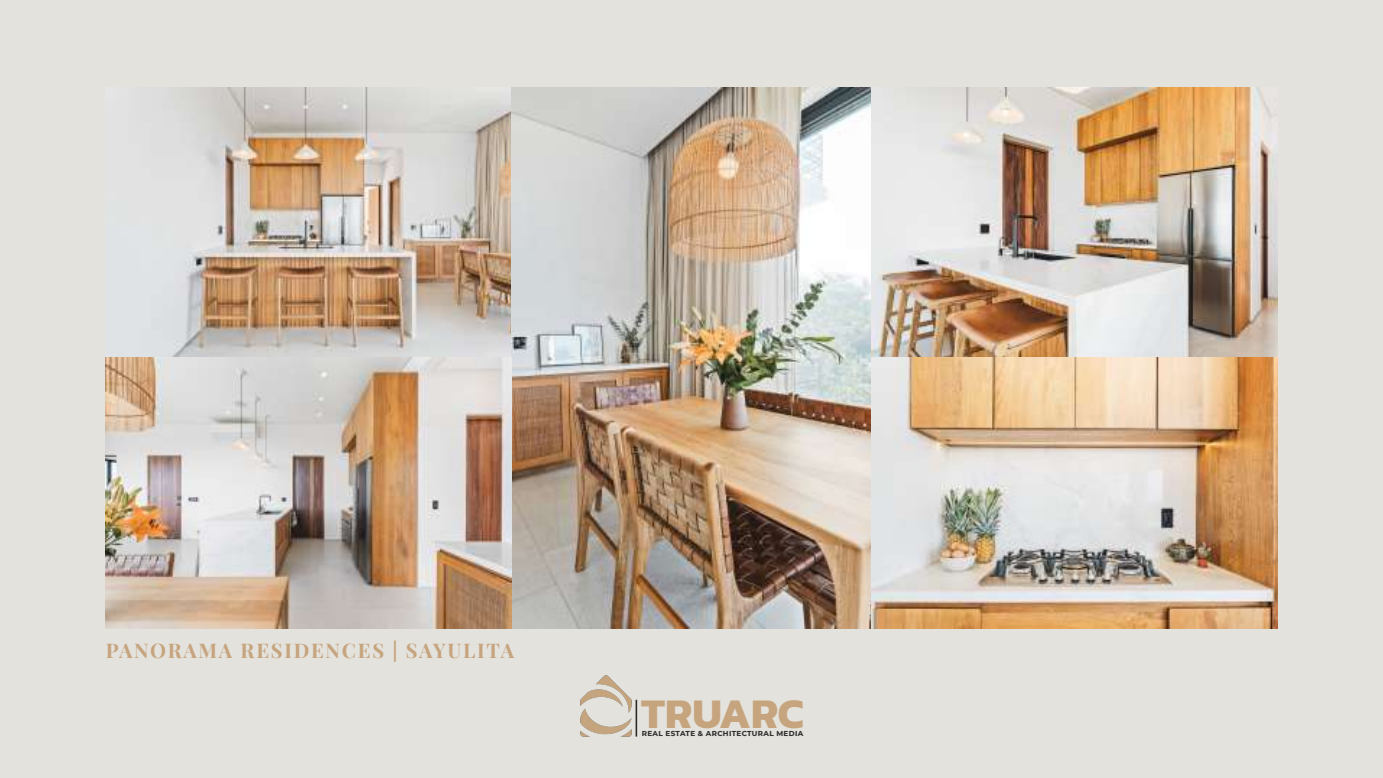
<style>
.page{position:relative;width:1383px;height:778px;background:#fff}
.page>*{position:absolute;margin:0;border:0;box-sizing:border-box;transform-origin:0 0}
.t1{font:700 42.9px "Kanit";color:#c6a47e}
.t2{font:700 20.1px "Playfair Display";letter-spacing:.09em;color:#c6a47e}
.t3{font:700 7.2px "Montserrat";letter-spacing:.05em;color:#292929}
</style>
<div class="page">
<div style="left:0;top:0;width:1382px;height:778px;background:#e4e2dd"></div>
<img style="left:106px;top:87px;width:1171px;height:541px">
<img style="left:580px;top:675px;width:51px;height:62px">
<svg style="left:642px;top:730px;width:161px;height:6px"></svg>
<hr style="left:635px;top:699px;width:2px;height:37px;background:#292929">
<h2 class="t2" style="left:106px;top:634px;width:410px">PANORAMA RESIDENCES | SAYULITA</h2>
<h1 class="t1" style="left:641px;top:679px;width:164px">TRUARC</h1>
<p class="t3" style="left:642px;top:728px;width:163px">REAL ESTATE &amp; ARCHITECTURAL MEDIA</p>
</div>
